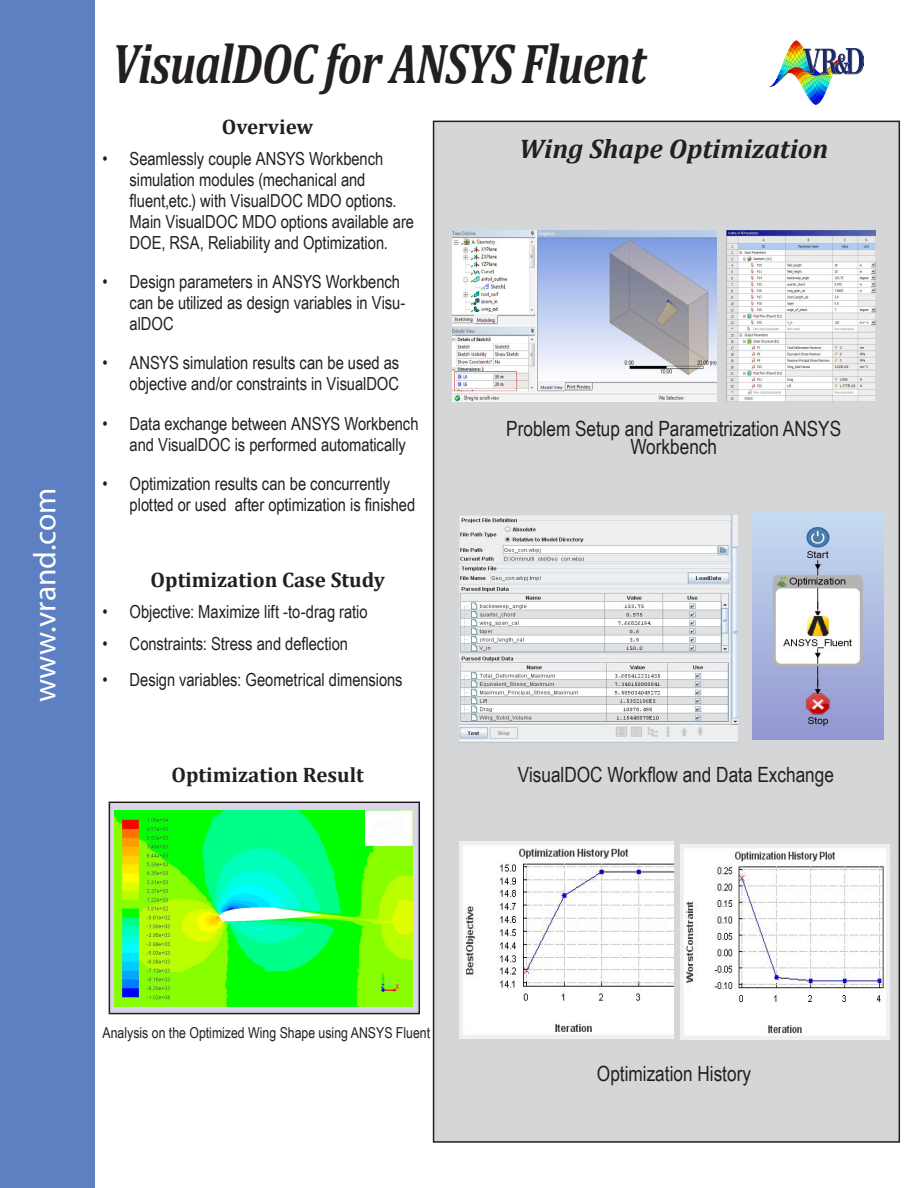
<style>
.page{position:relative;width:918px;height:1188px;background:#fff}
.page>*{position:absolute;margin:0;border:0;box-sizing:border-box;transform-origin:0 0}
.t1{font:italic 700 56.25px "Cambria";letter-spacing:-.02em;color:#231f20;scale:.8 1}
.t2{font:31.5px "Myriad Pro";color:#fff}
.t3{font:italic 700 27px "Cambria";color:#231f20}
.t4{font:21px/18px "Arial Narrow";color:#231f20;text-align:center}
.t5{font:700 21px "Cambria";color:#231f20}
.t6{font:18px/21px "Arial Narrow";letter-spacing:-.005em;color:#231f20}
.t7{font:15px "Arial Narrow";color:#231f20}
</style>
<div class="page">
<div style="left:109px;top:802px;width:311px;height:212px;background:#d9d4e7;border:2px solid #231f20"></div>
<div style="left:0;top:0;width:94px;height:1188px;background:#5c80c1"></div>
<img style="left:769px;top:40px;width:95px;height:64px">
<div style="left:434px;top:121px;width:465px;height:1021px;background:#d5d6d8"></div>
<img style="left:680px;top:844px;width:209px;height:195px">
<img style="left:115px;top:810px;width:297px;height:196px">
<img style="left:452px;top:230px;width:264px;height:172px">
<img style="left:459px;top:516px;width:279px;height:227px">
<img style="left:752px;top:513px;width:131px;height:227px">
<img style="left:459px;top:842px;width:214px;height:196px">
<img style="left:726px;top:230px;width:149px;height:172px">
<h2 class="t2" style="left:26px;top:702px;width:217px;rotate:-90deg">www.vrand.com</h2>
<h1 class="t1" style="left:112px;top:24px;width:669px">VisualDOC for ANSYS Fluent</h1>
<p class="t5" style="left:222px;top:112px;width:93px">Overview</p>
<p class="t6" style="left:130px;top:148px;width:286px;text-indent:-27px">• Seamlessly couple ANSYS Workbench simulation modules (mechanical and fluent,etc.) with VisualDOC MDO options.<br>Main VisualDOC MDO options available are DOE, RSA, Reliability and Optimization.</p>
<p class="t6" style="left:130px;top:271px;width:277px;text-indent:-27px">• Design parameters in ANSYS Workbench can be utilized as design variables in Visu&shy;alDOC</p>
<p class="t6" style="left:103px;top:352px;width:298px;text-align:right">• ANSYS simulation results can be used as objective and/or constraints in VisualDOC</p>
<p class="t6" style="left:130px;top:412px;width:290px;text-indent:-27px">• Data exchange between ANSYS Workbench and VisualDOC is performed automatically</p>
<p class="t6" style="left:130px;top:472px;width:287px;line-height:21.6px;text-indent:-27px">• Optimization results can be concurrently plotted or used after optimization is finished</p>
<p class="t5" style="left:151px;top:565px;width:236px">Optimization Case Study</p>
<p class="t6" style="left:103px;top:601px;width:267px">• Objective: Maximize lift -to-drag ratio</p>
<p class="t6" style="left:103px;top:632px;width:247px">• Constraints: Stress and deflection</p>
<p class="t6" style="left:103px;top:668px;width:301px">• Design variables: Geometrical dimensions</p>
<p class="t5" style="left:171px;top:760px;width:194px">Optimization Result</p>
<h3 class="t3" style="left:519px;top:130px;width:311px">Wing Shape Optimization</h3>
<p class="t4" style="left:506px;top:419px;width:337px">Problem Setup and Parametrization ANSYS<br>Workbench</p>
<p class="t4" style="left:518px;top:765px;width:318px">VisualDOC Workflow and Data Exchange</p>
<p class="t7" style="left:103px;top:1022px;width:329px">Analysis on the Optimized Wing Shape using ANSYS Fluent</p>
<p class="t4" style="left:597px;top:1064px;width:156px">Optimization History</p>
</div>
